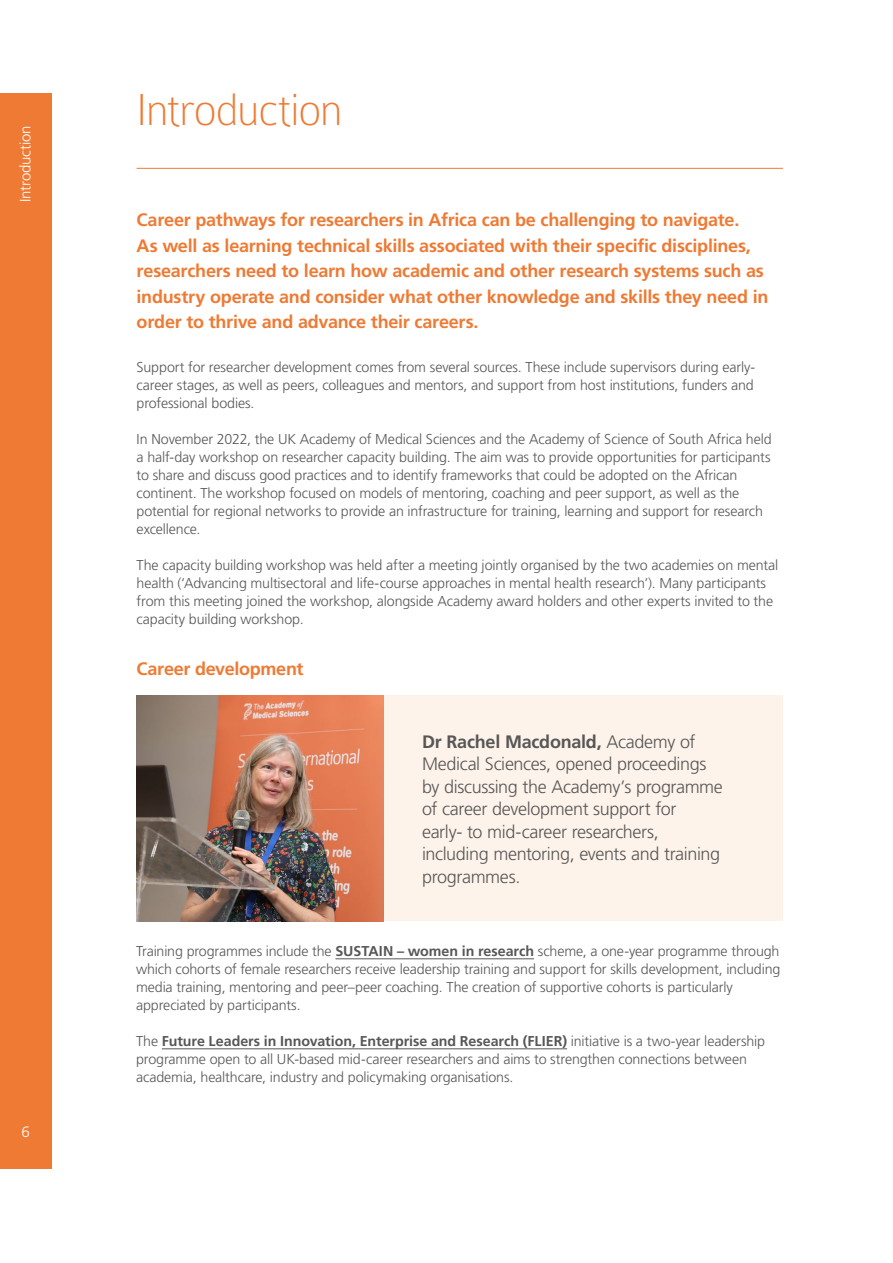
<style>
.page{position:relative;width:893px;height:1263px;background:#fff}
.page>*{position:absolute;margin:0;border:0;box-sizing:border-box;transform-origin:0 0}
.t1{font:100 48px "Colaborate";letter-spacing:-.02em;color:#ee7a34}
.t2{font:700 18px/25.5px "Frutiger LT Std";letter-spacing:-.015em;color:#ee7a34}
.t3{font:300 18px/22.5px "Frutiger LT Std";letter-spacing:-.02em;color:#575756}
.t4{font:300 15px "Frutiger LT Std";letter-spacing:-.01em;color:#fff}
.t5{font:300 14.25px/18px "Frutiger LT Std";letter-spacing:-.01em;color:#575756}
.s1{font-weight:700}
</style>
<div class="page">
<div style="left:0;top:94px;width:51px;height:1075px;background:#ee7a34"></div>
<hr style="left:137px;top:168px;width:646px;height:1px;background:#ee7a34">
<div style="left:384px;top:696px;width:398px;height:225px;background:#fef3eb"></div>
<img style="left:136px;top:696px;width:248px;height:225px">
<hr style="left:335px;top:958px;width:199px;height:1px;background:#575756">
<hr style="left:162px;top:1048px;width:405px;height:1px;background:#575756">
<p class="t4" style="left:17px;top:202px;width:78px;rotate:-90deg">Introduction</p>
<p class="t4" style="left:21px;top:1123px;width:10px">6</p>
<h1 class="t1" style="left:137px;top:85px;width:208px">Introduction</h1>
<p class="t2" style="left:137px;top:207px;width:633px">Career pathways for researchers in Africa can be challenging to navigate.<br>As well as learning technical skills associated with their specific disciplines, researchers need to learn how academic and other research systems such as industry operate and consider what other knowledge and skills they need in order to thrive and advance their careers.</p>
<p class="t5" style="left:137px;top:358px;width:620px;text-align:justify">Support for researcher development comes from several sources. These include supervisors during early&shy;career stages, as well as peers, colleagues and mentors, and support from host institutions, funders and professional bodies.</p>
<p class="t5" style="left:137px;top:430px;width:637px">In November 2022, the UK Academy of Medical Sciences and the Academy of Science of South Africa held a half-day workshop on researcher capacity building. The aim was to provide opportunities for participants to share and discuss good practices and to identify frameworks that could be adopted on the African continent. The workshop focused on models of mentoring, coaching and peer support, as well as the potential for regional networks to provide an infrastructure for training, learning and support for research excellence.</p>
<p class="t5" style="left:137px;top:556px;width:643px">The capacity building workshop was held after a meeting jointly organised by the two academies on mental health (‘Advancing multisectoral and life-course approaches in mental health research’). Many participants from this meeting joined the workshop, alongside Academy award holders and other experts invited to the capacity building workshop.</p>
<p class="t2" style="left:137px;top:656px;width:168px">Career development</p>
<p class="t3" style="left:422px;top:730px;width:302px"><span class="s1">Dr Rachel Macdonald,</span> Academy of Medical Sciences, opened proceedings by discussing the Academy’s programme of career development support for<br>early- to mid-career researchers, including mentoring, events and training programmes.</p>
<p class="t5" style="left:136px;top:942px;width:646px">Training programmes include the <span class="s1">SUSTAIN – women in research</span> scheme, a one-year programme through which cohorts of female researchers receive leadership training and support for skills development, including media training, mentoring and peer–peer coaching. The creation of supportive cohorts is particularly appreciated by participants.</p>
<p class="t5" style="left:136px;top:1032px;width:630px">The <span class="s1">Future Leaders in Innovation, Enterprise and Research (FLIER)</span> initiative is a two-year leadership programme open to all UK-based mid-career researchers and aims to strengthen connections between academia, healthcare, industry and policymaking organisations.</p>
</div>
